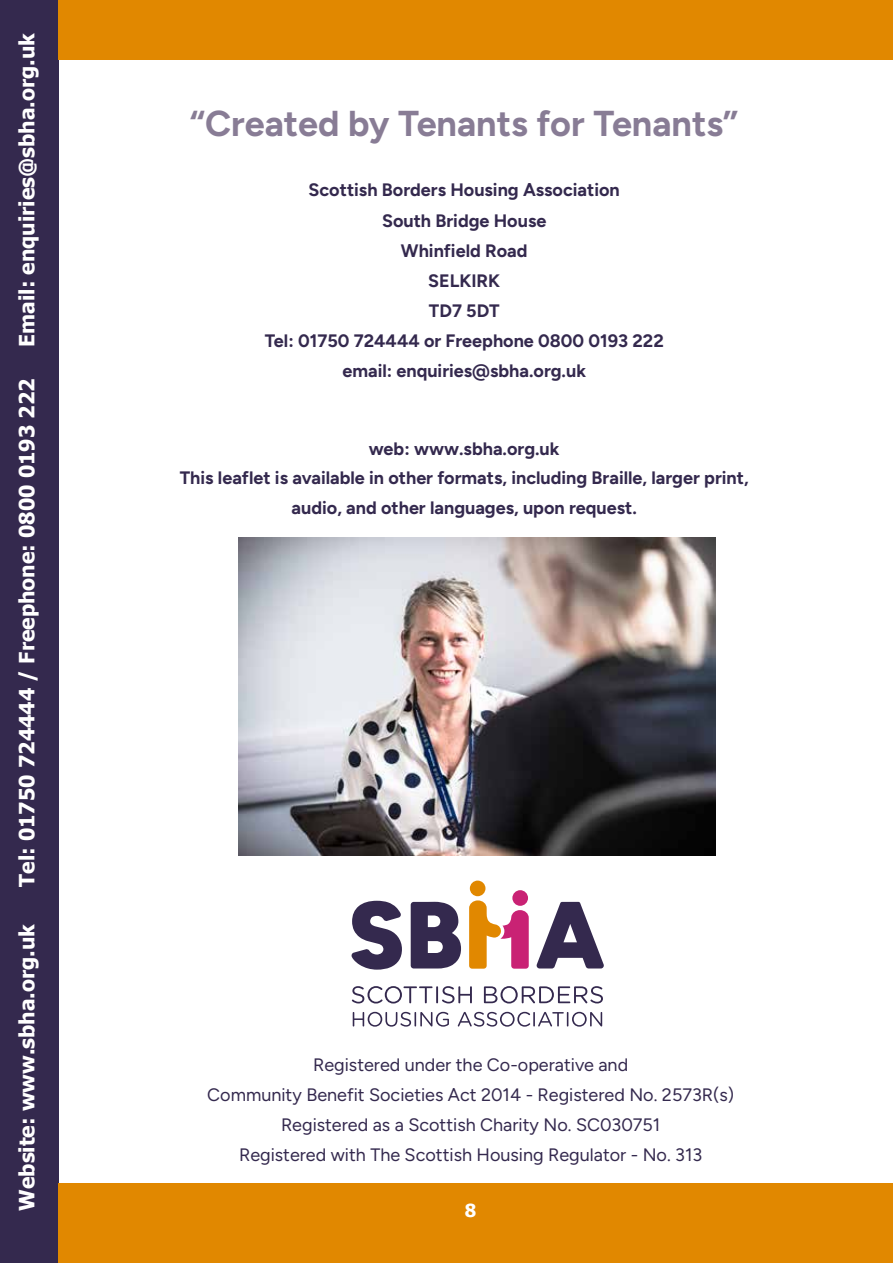
<style>
.page{position:relative;width:893px;height:1263px;background:#fff}
.page>*{position:absolute;margin:0;border:0;box-sizing:border-box;transform-origin:0 0}
.t1{font:700 36px "Figtree";color:#887c95}
.t2{font:700 21px "Tahoma";color:#fff}
.t3{font:700 18px/30.2px "Figtree";color:#34294e;text-align:center}
.t4{font:18px/30.2px "Figtree";color:#34294e;text-align:center}
.t5{font:700 18px "Tahoma";color:#fff}
</style>
<div class="page">
<div style="left:0;top:0;width:58px;height:1263px;background:#34294e"></div>
<div style="left:58px;top:1183px;width:835px;height:80px;background:#e18800"></div>
<div style="left:58px;top:0;width:835px;height:60px;background:#e18800"></div>
<img style="left:238px;top:537px;width:478px;height:318px">
<svg style="left:351px;top:901px;width:51px;height:69px"></svg>
<svg style="left:411px;top:902px;width:50px;height:66px"></svg>
<svg style="left:536px;top:902px;width:68px;height:66px"></svg>
<div style="left:470px;top:880px;width:15px;height:16px;background:#e18800;border-radius:50%"></div>
<div style="left:512px;top:890px;width:16px;height:16px;background:#c92274;border-radius:50%"></div>
<svg style="left:469px;top:900px;width:60px;height:69px"></svg>
<svg style="left:352px;top:986px;width:120px;height:17px"></svg>
<svg style="left:484px;top:986px;width:119px;height:17px"></svg>
<svg style="left:353px;top:1012px;width:96px;height:15px"></svg>
<svg style="left:458px;top:1012px;width:144px;height:15px"></svg>
<p class="t2" style="left:12px;top:347px;width:315px;rotate:-90deg">Email: enquiries@sbha.org.uk</p>
<p class="t2" style="left:12px;top:887px;width:510px;rotate:-90deg">Tel: 01750 724444 / Freephone: 0800 0193 222</p>
<p class="t2" style="left:12px;top:1211px;width:288px;rotate:-90deg">Website: www.sbha.org.uk</p>
<h1 class="t1" style="left:190px;top:102px;width:550px">“Created by Tenants for Tenants”</h1>
<p class="t3" style="left:265px;top:175px;width:401px">Scottish Borders Housing Association<br>South Bridge House<br>Whinfield Road<br>SELKIRK<br>TD7 5DT<br>Tel: 01750 724444 or Freephone 0800 0193 222 email: enquiries@sbha.org.uk</p>
<p class="t3" style="left:180px;top:433px;width:570px;line-height:29.5px">web: www.sbha.org.uk<br>This leaflet is available in other formats, including Braille, larger print, audio, and other languages, upon request.</p>
<p class="t4" style="left:207px;top:1049px;width:528px">Registered under the Co-operative and<br>Community Benefit Societies Act 2014 - Registered No. 2573R(s)<br>Registered as a Scottish Charity No. SC030751<br>Registered with The Scottish Housing Regulator - No. 313</p>
<p class="t5" style="left:465px;top:1198px;width:13px">8</p>
</div>
